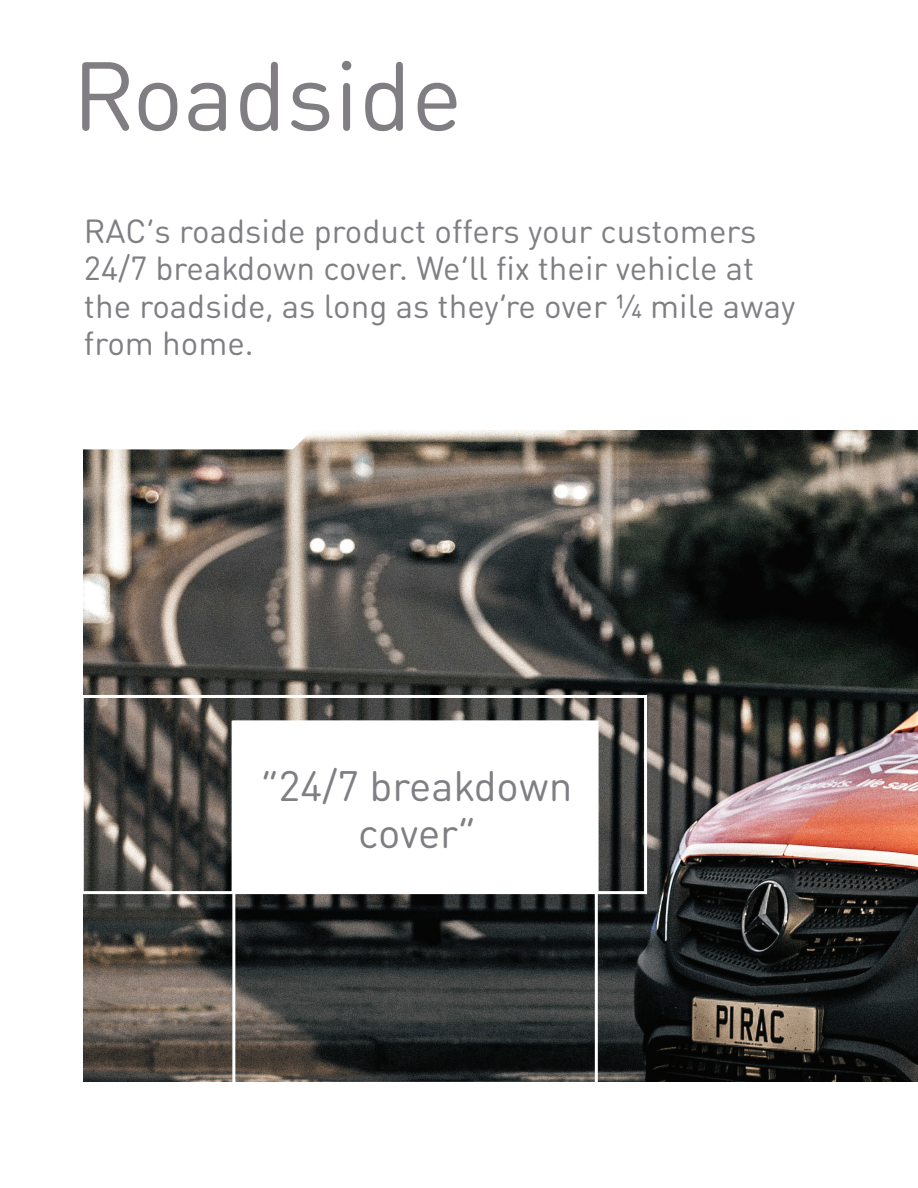
<style>
.page{position:relative;width:918px;height:1188px;background:#fff}
.page>*{position:absolute;margin:0;border:0;box-sizing:border-box;transform-origin:0 0}
.t1{font:96px "DIN Round OT";color:#807e83}
.t2{font:42px/46.5px "DIN Round OT";letter-spacing:-.005em;color:#807e83;text-align:center}
.t3{font:33px/37.5px "DIN Round OT";color:#807e83}
</style>
<div class="page">
<img style="left:84px;top:430px;width:834px;height:652px">
<div style="left:81px;top:695px;width:566px;height:199px;border:3px solid #fff"></div>
<div style="left:232px;top:720px;width:366px;height:365px;border:3px solid #fff"></div>
<div style="left:232px;top:721px;width:367px;height:173px;background:#fff"></div>
<svg style="left:84px;top:430px;width:327px;height:19px"></svg>
<h1 class="t1" style="left:72px;top:36px;width:392px">Roadside</h1>
<p class="t3" style="left:84px;top:212px;width:713px">RAC’s roadside product offers your customers 24/7 breakdown cover. We’ll fix their vehicle at the roadside, as long as they’re over ¼ mile away from home.</p>
<p class="t2" style="left:261px;top:762px;width:313px">“24/7 breakdown cover”</p>
</div>
